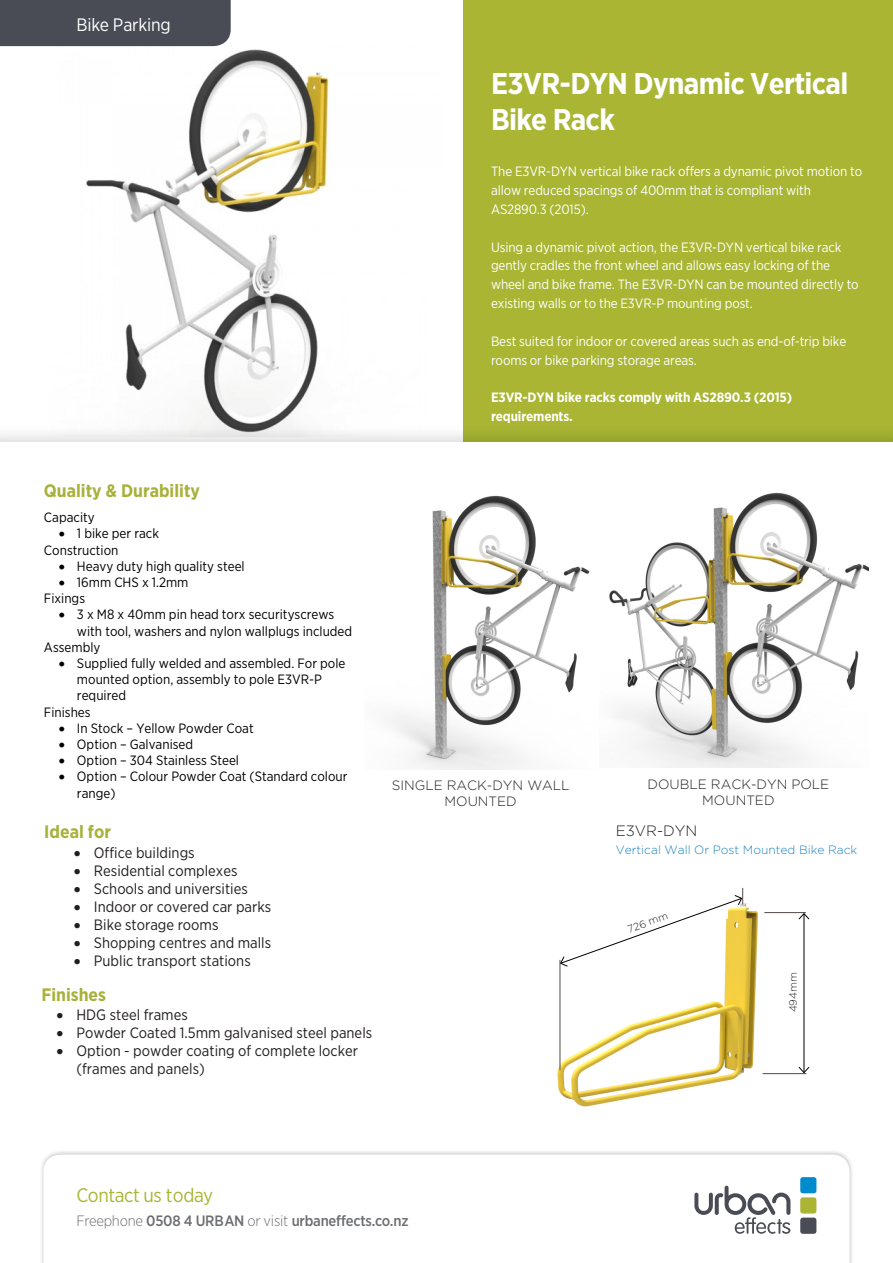
<style>
.page{position:relative;width:893px;height:1263px;background:#fff}
.page>*{position:absolute;margin:0;border:0;box-sizing:border-box;transform-origin:0 0}
.t1{font:700 30px/36px "Gotham Narrow";letter-spacing:-.025em;color:#fff}
.t2{font:19.5px "Gotham Narrow";letter-spacing:-.02em;color:#a9b533}
.t3{font:700 18px "Gotham Narrow";color:#a8b13a}
.t4{font:18px "Gotham Narrow";letter-spacing:-.01em;color:#fff}
.t5{font:15px/18px "Gotham Narrow";color:#221e1f}
.t6{font:500 15px "Gotham Narrow";letter-spacing:-.015em;color:#6d6e71}
.t7{font:300 15px "Gotham";color:#231f20}
.t8{font:13.5px/18.9px "Gotham Narrow";letter-spacing:-.01em;color:#fff}
.t9{font:13.5px/16.2px "Gotham Narrow";color:#000}
.t10{font:700 13.5px/18.8px "Gotham Narrow";letter-spacing:-.01em;color:#fff}
.t11{font:300 13.5px/16px "Gotham";color:#231f20;text-align:center}
.t12{font:300 12px "Gotham";color:#1d82c0}
.t13{font:300 10.5px "Gotham";color:#231f20}
.s1{font-weight:300}
</style>
<div class="page">
<img style="left:609px;top:492px;width:260px;height:275px">
<img style="left:51px;top:46px;width:279px;height:378px">
<div style="left:39px;top:1149px;width:815px;height:114px;background:#000;opacity:.25"></div>
<svg style="left:43px;top:1154px;width:807px;height:109px"></svg>
<div style="left:800px;top:1177px;width:16px;height:16px;background:#008ccc;border-radius:3px"></div>
<div style="left:800px;top:1197px;width:16px;height:16px;background:#a9b533;border-radius:3px"></div>
<div style="left:800px;top:1217px;width:16px;height:17px;background:#494c55;border-radius:3px"></div>
<svg style="left:694px;top:1186px;width:96px;height:48px"></svg>
<div style="left:463px;top:0;width:430px;height:445px;background:#a9b533"></div>
<div style="left:0;top:424px;width:893px;height:46px;background:#000;opacity:.15"></div>
<div style="left:0;top:442px;width:893px;height:18px;background:#fff"></div>
<div style="left:0;top:447px;width:893px;height:26px;background:#fff"></div>
<div style="left:0;top:0;width:231px;height:46px;background:#494c55"></div>
<img style="left:389px;top:495px;width:201px;height:274px">
<img style="left:557px;top:887px;width:209px;height:220px">
<hr style="left:560px;top:960px;width:1px;height:110px;background:#524a47">
<hr style="left:764px;top:912px;width:42px;height:1px;background:#524a47">
<hr style="left:763px;top:1073px;width:43px;height:1px;background:#524a47">
<svg style="left:559px;top:888px;width:184px;height:79px"></svg>
<hr style="left:803px;top:914px;width:1px;height:158px;background:#000">
<svg style="left:798px;top:912px;width:12px;height:8px"></svg>
<svg style="left:798px;top:1066px;width:12px;height:8px"></svg>
<h3 class="t4" style="left:77px;top:13px;width:96px">Bike Parking</h3>
<h3 class="t3" style="left:44px;top:479px;width:158px">Quality &amp; Durability</h3>
<h1 class="t1" style="left:491px;top:65px;width:359px">E3VR-DYN Dynamic Vertical<br>Bike Rack</h1>
<p class="t8" style="left:491px;top:162px;width:373px">The E3VR-DYN vertical bike rack offers a dynamic pivot motion to allow reduced spacings of 400mm that is compliant with<br>AS2890.3 (2015).</p>
<p class="t8" style="left:491px;top:237px;width:369px">Using a dynamic pivot action, the E3VR-DYN vertical bike rack gently cradles the front wheel and allows easy locking of the wheel and bike frame. The E3VR-DYN can be mounted directly to existing walls or to the E3VR-P mounting post.</p>
<p class="t8" style="left:491px;top:331px;width:357px">Best suited for indoor or covered areas such as end-of-trip bike rooms or bike parking storage areas.</p>
<p class="t10" style="left:491px;top:388px;width:303px">E3VR-DYN bike racks comply with AS2890.3 (2015) requirements.</p>
<p class="t9" style="left:44px;top:509px;width:52px">Capacity</p>
<p class="t9" style="left:44px;top:525px;width:116px;text-indent:15px">• 1 bike per rack<br>Construction</p>
<p class="t9" style="left:59px;top:558px;width:187px">• Heavy duty high quality steel</p>
<p class="t9" style="left:44px;top:574px;width:146px;text-indent:15px">• 16mm CHS x 1.2mm<br>Fixings</p>
<p class="t9" style="left:59px;top:606px;width:277px">• 3 x M8 x 40mm pin head torx securityscrews</p>
<p class="t9" style="left:77px;top:622px;width:277px">with tool, washers and nylon wallplugs included</p>
<p class="t9" style="left:44px;top:639px;width:58px">Assembly</p>
<p class="t9" style="left:59px;top:655px;width:288px">• Supplied fully welded and assembled. For pole</p>
<p class="t9" style="left:77px;top:671px;width:246px">mounted option, assembly to pole E3VR-P</p>
<p class="t9" style="left:77px;top:687px;width:51px">required</p>
<p class="t9" style="left:44px;top:703px;width:48px">Finishes</p>
<p class="t9" style="left:59px;top:720px;width:196px">• In Stock – Yellow Powder Coat</p>
<p class="t9" style="left:59px;top:736px;width:136px">• Option – Galvanised</p>
<p class="t9" style="left:59px;top:752px;width:182px">• Option – 304 Stainless Steel</p>
<p class="t9" style="left:77px;top:768px;width:272px;text-indent:-18px">• Option – Colour Powder Coat (Standard colour range)</p>
<p class="t11" style="left:392px;top:777px;width:179px">SINGLE RACK-DYN WALL<br>MOUNTED</p>
<p class="t11" style="left:647px;top:776px;width:183px">DOUBLE RACK-DYN POLE<br>MOUNTED</p>
<p class="t7" style="left:616px;top:821px;width:83px">E3VR-DYN</p>
<p class="t12" style="left:616px;top:842px;width:243px">Vertical Wall Or Post Mounted Bike Rack</p>
<h3 class="t3" style="left:44px;top:820px;width:68px">Ideal for</h3>
<p class="t5" style="left:74px;top:843px;width:122px">• Office buildings</p>
<p class="t5" style="left:74px;top:861px;width:165px">• Residential complexes</p>
<p class="t5" style="left:74px;top:879px;width:175px">• Schools and universities</p>
<p class="t5" style="left:74px;top:897px;width:199px">• Indoor or covered car parks</p>
<p class="t5" style="left:74px;top:915px;width:146px">• Bike storage rooms</p>
<p class="t5" style="left:74px;top:933px;width:199px">• Shopping centres and malls</p>
<p class="t5" style="left:74px;top:951px;width:178px">• Public transport stations</p>
<p class="t13" style="left:626px;top:923px;width:44px;rotate:-20deg">726 mm</p>
<h3 class="t3" style="left:41px;top:983px;width:66px">Finishes</h3>
<p class="t5" style="left:56px;top:1005px;width:133px">• HDG steel frames</p>
<p class="t5" style="left:56px;top:1023px;width:317px">• Powder Coated 1.5mm galvanised steel panels</p>
<p class="t5" style="left:76px;top:1041px;width:283px;text-indent:-20px">• Option - powder coating of complete locker (frames and panels)</p>
<h2 class="t2" style="left:77px;top:1183px;width:138px">Contact us today</h2>
<p class="t6" style="left:77px;top:1211px;width:333px"><span class="s1">Freephone</span> 0508 4 URBAN <span class="s1">or visit</span> urbaneffects.co.nz</p>
<p class="t13" style="left:786px;top:1012px;width:42px;rotate:-90deg">494mm</p>
</div>
